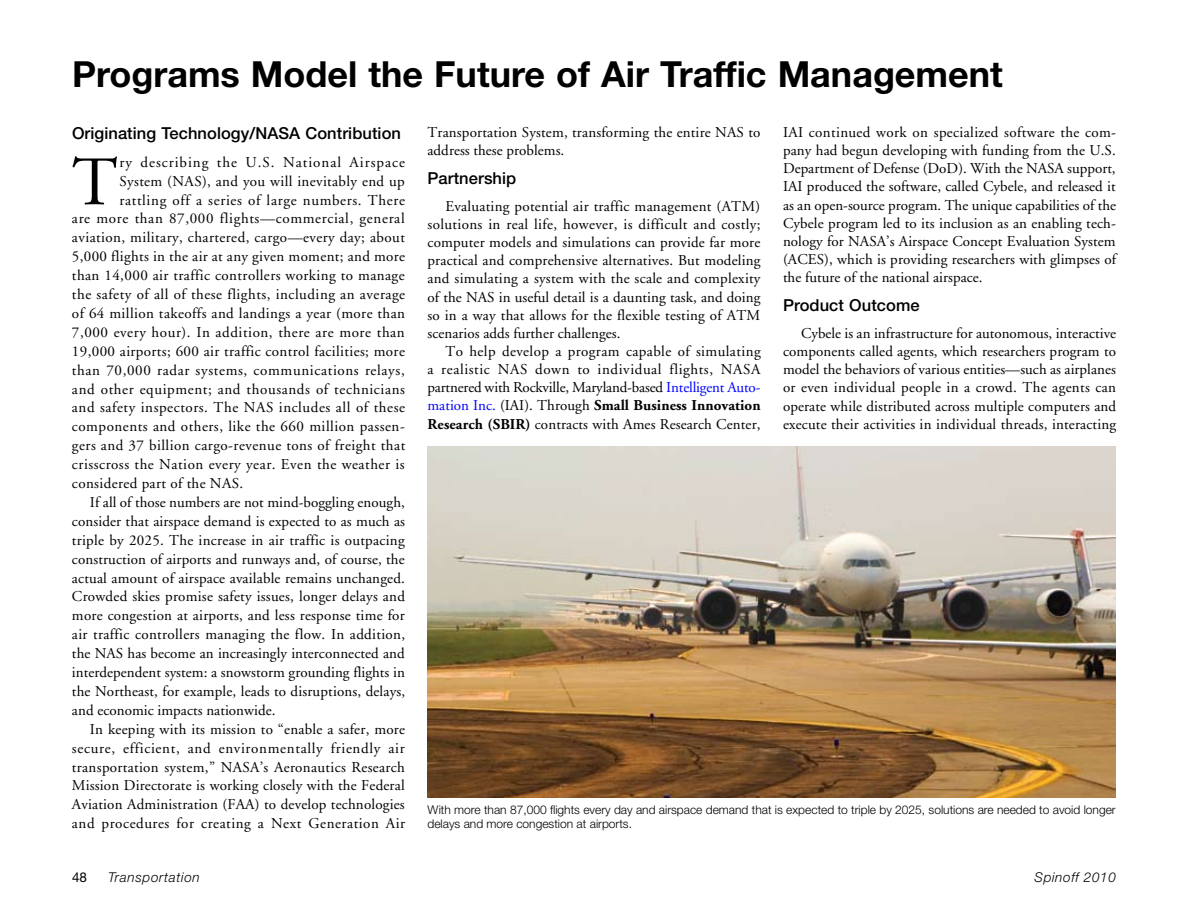
<style>
.page{position:relative;width:1188px;height:918px;background:#fff}
.page>*{position:absolute;margin:0;border:0;box-sizing:border-box;transform-origin:0 0}
.Drop_Cap{font:69.3px "Adobe Garamond";color:#000}
.t1{font:700 36px "Helvetica Neue";color:#000}
.Subhead{font:500 16.5px "Helvetica Neue";letter-spacing:.005em;color:#000}
.Drop_Cap-2{font:15px/18.1px "Adobe Garamond";letter-spacing:.03em;color:#000;text-align:justify}
.Drop_Cap-3{font:15px/18.1px "Adobe Garamond";letter-spacing:.01em;color:#000}
.Drop_Cap-4{font:15px "Adobe Garamond";letter-spacing:.065em;color:#000}
.t2{font:italic 300 13.5px "Helvetica Neue";letter-spacing:.05em;color:#000}
.t3{font:13.5px "Helvetica Neue";color:#000}
.t4{font:300 12px/14.4px "Helvetica Neue";color:#000}
.s1{color:#00f}
.s2{font-weight:700}
</style>
<div class="page">
<img style="left:428px;top:447px;width:688px;height:351px">
<p class="t1" style="left:72px;top:52px;width:932px">Programs Model the Future of Air Traffic Management</p>
<p class="Subhead" style="left:72px;top:123px;width:331px">Originating Technology/NASA Contribution</p>
<p class="Drop_Cap" style="left:72px;top:145px;width:47px">T</p>
<p class="Drop_Cap-4" style="left:119px;top:154px;width:287px">ry describing the U.S. National Airspace</p>
<p class="Drop_Cap-2" style="left:783px;top:124px;width:335px">IAI continued work on specialized software the com&shy;pany had begun developing with funding from the U.S.<br>Department of Defense (DoD). With the NASA support, IAI produced the software, called Cybele, and released it as an open-source program. The unique capabilities of the Cybele program led to its inclusion as an enabling tech&shy;nology for NASA’s Airspace Concept Evaluation System (ACES), which is providing researchers with glimpses of the future of the national airspace.</p>
<p class="Subhead" style="left:783px;top:295px;width:138px">Product Outcome</p>
<p class="Drop_Cap-2" style="left:783px;top:324px;width:335px;text-indent:18px">Cybele is an infrastructure for autonomous, interactive components called agents, which researchers program to model the behaviors of various entities—such as airplanes or even individual people in a crowd. The agents can operate while distributed across multiple computers and execute their activities in individual threads, interacting</p>
<p class="Drop_Cap-3" style="left:427px;top:124px;width:334px">Transportation System, transforming the entire NAS to address these problems.</p>
<p class="Subhead" style="left:428px;top:168px;width:90px">Partnership</p>
<p class="Drop_Cap-2" style="left:428px;top:197px;width:335px;text-indent:18px">Evaluating potential air traffic management (ATM) solutions in real life, however, is difficult and costly; computer models and simulations can provide far more practical and comprehensive alternatives. But modeling and simulating a system with the scale and complexity of the NAS in useful detail is a daunting task, and doing so in a way that allows for the flexible testing of ATM scenarios adds further challenges.</p>
<p class="Drop_Cap-3" style="left:428px;top:343px;width:335px;text-indent:18px">To help develop a program capable of simulating a realistic NAS down to individual flights, NASA partnered with Rockville, Maryland-based <span class="s1">Intelligent Auto--‑ mation Inc.</span> (IAI). Through <span class="s2">Small Business Innovation Research (SBIR)</span> contracts with Ames Research Center,</p>
<p class="Drop_Cap-2" style="left:119px;top:172px;width:287px">System (NAS), and you will inevitably end up</p>
<p class="Drop_Cap-2" style="left:119px;top:191px;width:287px">rattling off a series of large numbers. There</p>
<p class="Drop_Cap-2" style="left:72px;top:210px;width:334px">are more than 87,000 flights—commercial, general</p>
<p class="Drop_Cap-2" style="left:72px;top:229px;width:334px">aviation, military, chartered, cargo—every day; about</p>
<p class="Drop_Cap-2" style="left:72px;top:248px;width:335px">5,000 flights in the air at any given moment; and more</p>
<p class="Drop_Cap-2" style="left:72px;top:267px;width:334px">than 14,000 air traffic controllers working to manage</p>
<p class="Drop_Cap-2" style="left:72px;top:286px;width:335px">the safety of all of these flights, including an average</p>
<p class="Drop_Cap-2" style="left:72px;top:305px;width:335px">of 64 million takeoffs and landings a year (more than</p>
<p class="Drop_Cap-2" style="left:72px;top:323px;width:334px">7,000 every hour). In addition, there are more than</p>
<p class="Drop_Cap-2" style="left:72px;top:342px;width:334px">19,000 airports; 600 air traffic control facilities; more</p>
<p class="Drop_Cap-2" style="left:72px;top:361px;width:334px">than 70,000 radar systems, communications relays,</p>
<p class="Drop_Cap-2" style="left:72px;top:380px;width:335px">and other equipment; and thousands of technicians</p>
<p class="Drop_Cap-2" style="left:72px;top:399px;width:335px">and safety inspectors. The NAS includes all of these</p>
<p class="Drop_Cap-2" style="left:72px;top:418px;width:334px">components and others, like the 660 million passen-</p>
<p class="Drop_Cap-2" style="left:72px;top:437px;width:335px">gers and 37 billion cargo-revenue tons of freight that</p>
<p class="Drop_Cap-2" style="left:72px;top:456px;width:334px">crisscross the Nation every year. Even the weather is</p>
<p class="Drop_Cap-2" style="left:72px;top:475px;width:173px">considered part of the NAS.</p>
<p class="Drop_Cap-2" style="left:72px;top:493px;width:335px;line-height:18.9px;text-indent:18px">If all of those numbers are not mind-boggling enough, consider that airspace demand is expected to as much as triple by 2025. The increase in air traffic is outpacing construction of airports and runways and, of course, the actual amount of airspace available remains unchanged.<br>Crowded skies promise safety issues, longer delays and more congestion at airports, and less response time for air traffic controllers managing the flow. In addition, the NAS has become an increasingly interconnected and interdependent system: a snowstorm grounding flights in the Northeast, for example, leads to disruptions, delays, and economic impacts nationwide.</p>
<p class="Drop_Cap-2" style="left:72px;top:720px;width:335px;line-height:18.9px;text-indent:18px">In keeping with its mission to “enable a safer, more secure, efficient, and environmentally friendly air transportation system,” NASA’s Aeronautics Research Mission Directorate is working closely with the Federal Aviation Administration (FAA) to develop technologies and procedures for creating a Next Generation Air</p>
<p class="t4" style="left:428px;top:802px;width:690px">With more than 87,000 flights every day and airspace demand that is expected to triple by 2025, solutions are needed to avoid longer delays and more congestion at airports.</p>
<p class="t3" style="left:72px;top:869px;width:17px">48</p>
<p class="t2" style="left:108px;top:869px;width:93px">Transportation</p>
<p class="t2" style="left:1034px;top:869px;width:83px">Spinoff 2010</p>
</div>
